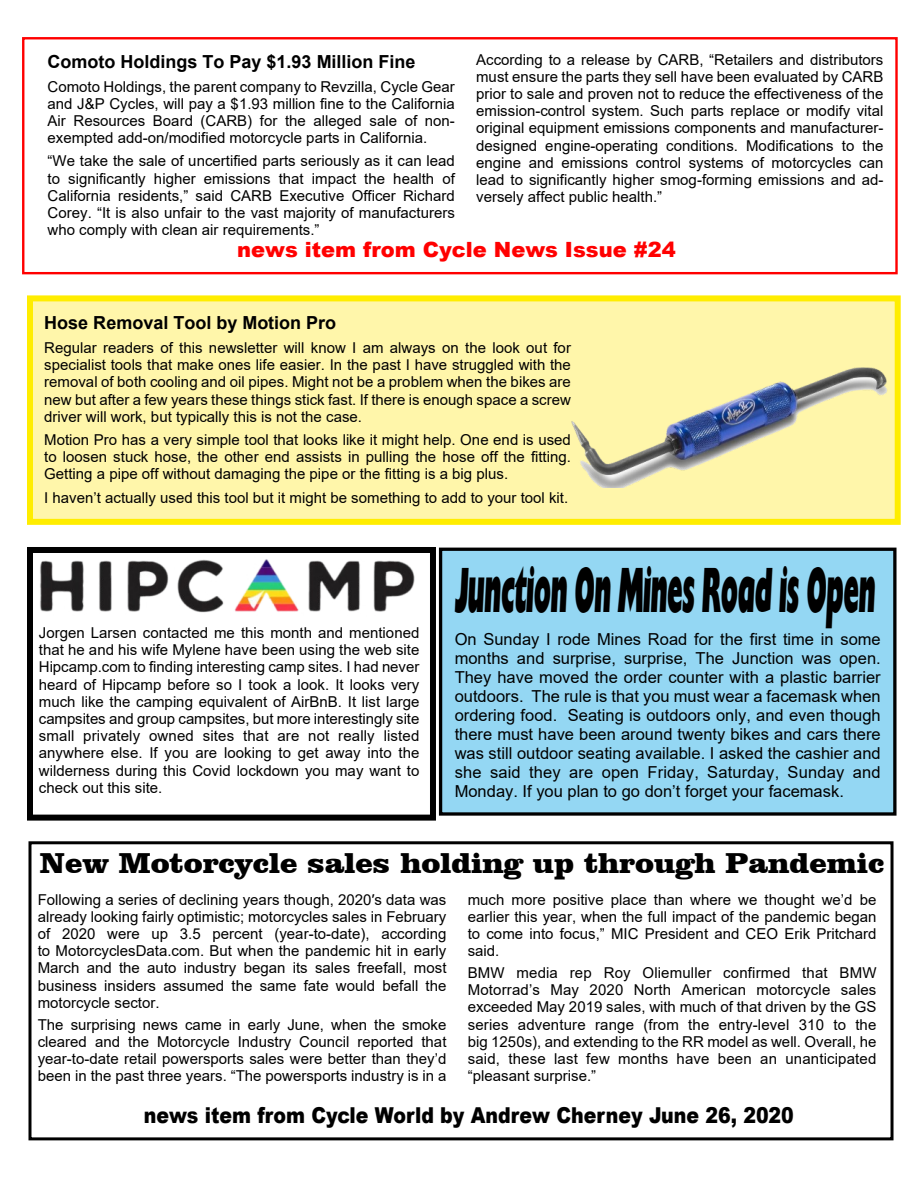
<style>
.page{position:relative;width:918px;height:1188px;background:#fff}
.page>*{position:absolute;margin:0;border:0;box-sizing:border-box;transform-origin:0 0}
.t1{font:italic 61.35px "Chanson Heavy SF Bold";color:#000;scale:.41 1}
.t2{font:900 29.55px "Clarendon BT";color:#000;scale:1.04 1}
.t3{font:900 21.9px "Arial";color:#000;scale:.87 1}
.t4{font:900 21px "Arial";color:#f00}
.t5{font:700 18px "Arial";color:#000}
.t6{font:16.5px/18.9px "Arial";color:#000;text-align:justify}
.t7{font:15px/17.2px "Arial";color:#000;text-align:justify}
</style>
<div class="page">
<div style="left:28px;top:841px;width:866px;height:299px;border:3px solid #000"></div>
<div style="left:439px;top:548px;width:458px;height:268px;background:#94d7f3;border:3px solid #000"></div>
<div style="left:27px;top:295px;width:874px;height:230px;background:#fff6aa;border:6px solid #ffed00"></div>
<div style="left:22px;top:37px;width:876px;height:237px;border:2px solid #f00"></div>
<img style="left:571px;top:368px;width:316px;height:120px">
<img style="left:40px;top:559px;width:375px;height:54px">
<div style="left:27px;top:547px;width:409px;height:274px;border:6px solid #000"></div>
<p class="t5" style="left:48px;top:54px;width:369px">Comoto Holdings To Pay $1.93 Million Fine</p>
<p class="t7" style="left:48px;top:79px;width:409px">Comoto Holdings, the parent company to Revzilla, Cycle Gear and J&amp;P Cycles, will pay a $1.93 million fine to the California Air Resources Board (CARB) for the alleged sale of non&shy;exempted add-on/modified motorcycle parts in California.</p>
<p class="t7" style="left:48px;top:154px;width:409px">“We take the sale of uncertified parts seriously as it can lead to significantly higher emissions that impact the health of California residents,” said CARB Executive Officer Richard Corey. “It is also unfair to the vast majority of manufacturers who comply with clean air requirements.”</p>
<p class="t7" style="left:476px;top:52px;width:409px">According to a release by CARB, “Retailers and distributors must ensure the parts they sell have been evaluated by CARB prior to sale and proven not to reduce the effectiveness of the emission-control system. Such parts replace or modify vital original equipment emissions components and manufacturer&shy;designed engine-operating conditions. Modifications to the engine and emissions control systems of motorcycles can lead to significantly higher smog-forming emissions and ad&shy;versely affect public health.”</p>
<h3 class="t4" style="left:237px;top:242px;width:440px">news item from Cycle News Issue #24</h3>
<p class="t5" style="left:44px;top:316px;width:294px">Hose Removal Tool by Motion Pro</p>
<p class="t7" style="left:44px;top:341px;width:528px">Regular readers of this newsletter will know I am always on the look out for specialist tools that make ones life easier. In the past I have struggled with the removal of both cooling and oil pipes. Might not be a problem when the bikes are new but after a few years these things stick fast. If there is enough space a screw driver will work, but typically this is not the case.</p>
<p class="t7" style="left:44px;top:433px;width:528px">Motion Pro has a very simple tool that looks like it might help. One end is used to loosen stuck hose, the other end assists in pulling the hose off the fitting.<br>Getting a pipe off without damaging the pipe or the fitting is a big plus.</p>
<p class="t7" style="left:44px;top:490px;width:526px">I haven’t actually used this tool but it might be something to add to your tool kit.</p>
<h1 class="t1" style="left:455px;top:566px;width:1026px">Junction On Mines Road is Open</h1>
<p class="t7" style="left:39px;top:626px;width:382px">Jorgen Larsen contacted me this month and mentioned that he and his wife Mylene have been using the web site Hipcamp.com to finding interesting camp sites. I had never heard of Hipcamp before so I took a look. It looks very much like the camping equivalent of AirBnB. It list large campsites and group campsites, but more interestingly site small privately owned sites that are not really listed anywhere else. If you are looking to get away into the wilderness during this Covid lockdown you may want to check out this site.</p>
<p class="t6" style="left:455px;top:632px;width:428px">On Sunday I rode Mines Road for the first time in some months and surprise, surprise, The Junction was open.<br>They have moved the order counter with a plastic barrier outdoors. The rule is that you must wear a facemask when ordering food. Seating is outdoors only, and even though there must have been around twenty bikes and cars there was still outdoor seating available. I asked the cashier and she said they are open Friday, Saturday, Sunday and Monday. If you plan to go don’t forget your facemask.</p>
<h2 class="t2" style="left:40px;top:850px;width:814px">New Motorcycle sales holding up through Pandemic</h2>
<p class="t7" style="left:38px;top:892px;width:410px">Following a series of declining years though, 2020′s data was already looking fairly optimistic; motorcycles sales in February of 2020 were up 3.5 percent (year-to-date), according to MotorcyclesData.com. But when the pandemic hit in early March and the auto industry began its sales freefall, most business insiders assumed the same fate would befall the motorcycle sector.</p>
<p class="t7" style="left:38px;top:1017px;width:410px">The surprising news came in early June, when the smoke cleared and the Motorcycle Industry Council reported that year-to-date retail powersports sales were better than they’d been in the past three years. “The powersports industry is in a</p>
<p class="t7" style="left:468px;top:892px;width:410px">much more positive place than where we thought we’d be earlier this year, when the full impact of the pandemic began to come into focus,” MIC President and CEO Erik Pritchard said.</p>
<p class="t7" style="left:468px;top:965px;width:410px">BMW media rep Roy Oliemuller confirmed that BMW Motorrad’s May 2020 North American motorcycle sales exceeded May 2019 sales, with much of that driven by the GS series adventure range (from the entry-level 310 to the big 1250s), and extending to the RR model as well. Overall, he said, these last few months have been an unanticipated “pleasant surprise.”</p>
<h3 class="t3" style="left:144px;top:1107px;width:749px">news item from Cycle World by Andrew Cherney June 26, 2020</h3>
</div>
